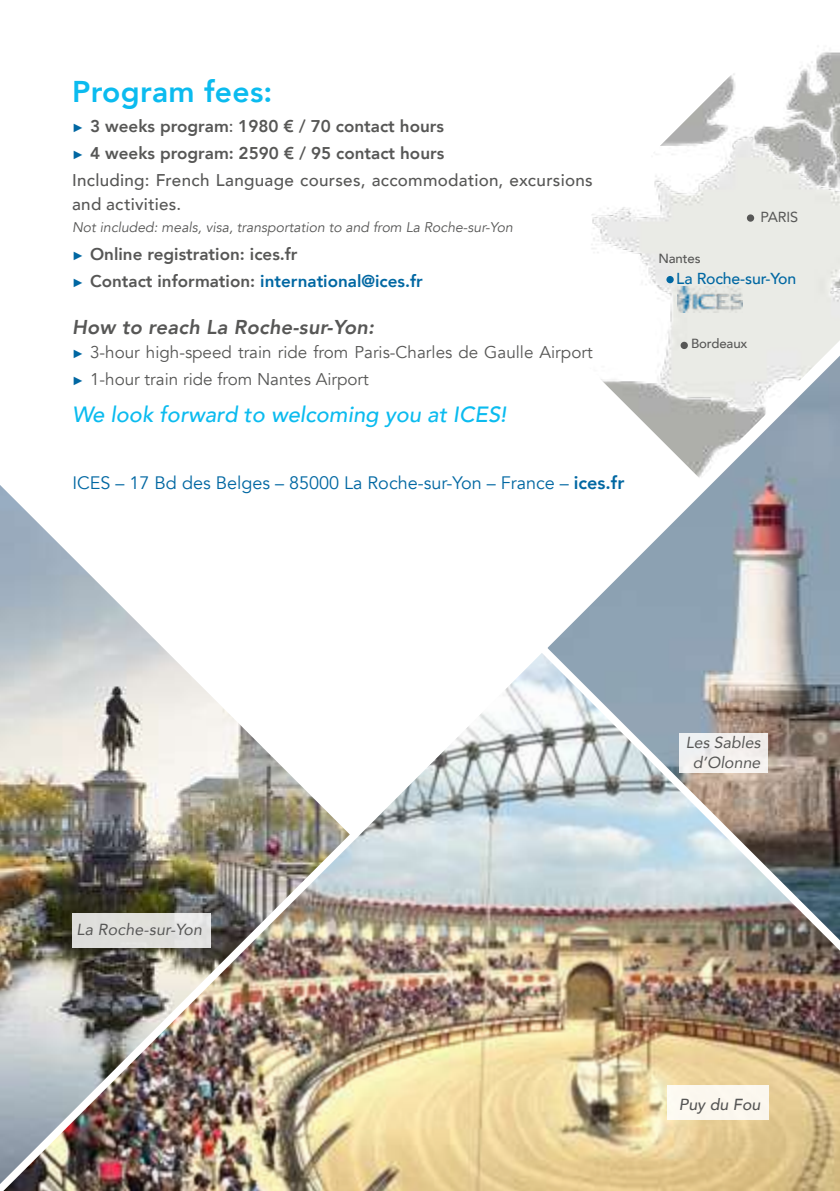
<style>
.page{position:relative;width:840px;height:1191px;background:#fff}
.page>*{position:absolute;margin:0;border:0;box-sizing:border-box;transform-origin:0 0}
.t1{font:800 30px "Avenir";letter-spacing:.01em;color:#0bbbef}
.t2{font:italic 500 22px "Avenir";color:#0bbbef}
.t3{font:italic 800 20px "Avenir";letter-spacing:.01em;color:#575756}
.t4{font:18px "Avenir";color:#0067a2}
.t5{font:800 17px/26.8px "Avenir";color:#575756}
.t6{font:17px/26.8px "Avenir";color:#575756}
.t7{font:500 17px "Avenir";letter-spacing:.015em;color:#575756}
.t8{font:italic 16px/19.2px "Avenir";color:#575756;text-align:center}
.t9{font:italic 500 16px "Avenir";color:#575756}
.t10{font:500 15.8px "Avenir";letter-spacing:-.01em;color:#0067a2}
.t11{font:14.6px "Avenir";letter-spacing:-.01em;color:#575756}
.t12{font:italic 14px "Avenir";color:#575756}
.t13{font:500 13.2px "Avenir";letter-spacing:-.01em;color:#575756}
.s1{font-family:"Arial";font-weight:400;font-size:12px;color:#0067a2}
.s2{font-weight:500}
.s3{color:#0067a2}
.s4{font-family:"Arial";font-size:12px;color:#0067a2}
.s5{font-weight:800}
</style>
<div class="page">
<svg style="left:0;top:485px;width:168px;height:699px"></svg>
<svg style="left:547px;top:479px;width:292px;height:174px"></svg>
<img style="left:591px;top:52px;width:248px;height:427px">
<svg style="left:746px;top:214px;width:7px;height:8px"></svg>
<img style="left:677px;top:287px;width:64px;height:25px">
<div style="left:680px;top:342px;width:7px;height:7px;background:#575756;border-radius:50%"></div>
<div style="left:666px;top:276px;width:7px;height:7px;background:#0067a2;border-radius:50%"></div>
<img style="left:3px;top:653px;width:836px;height:538px">
<div style="left:667px;top:1086px;width:101px;height:34px;background:#fbf7ef"></div>
<h1 class="t1" style="left:72px;top:68px;width:202px">Program fees:</h1>
<p class="t5" style="left:72px;top:113px;width:522px"><span class="s1">►</span> 3 weeks program<span class="s2">:</span> 1980 € / 70 contact hours<br><span class="s1">►</span> 4 weeks program: 2590 € / 95 contact hours<br><span class="s2">Including: French Language courses, accommodation, excursions</span></p>
<p class="t7" style="left:72px;top:189px;width:111px">and activities.</p>
<p class="t12" style="left:72px;top:219px;width:442px">Not included: meals, visa, transportation to and from La Roche-sur-Yon</p>
<p class="t5" style="left:72px;top:241px;width:352px"><span class="s1">►</span> Online registration: ices.fr<br><span class="s1">►</span> Contact information: <span class="s3">international@ices.fr</span></p>
<p class="t3" style="left:72px;top:315px;width:303px">How to reach La Roche-sur-Yon:</p>
<p class="t6" style="left:72px;top:339px;width:522px"><span class="s4">►</span> 3-hour high-speed train ride from Paris-Charles de Gaulle Airport <span class="s4">►</span> 1-hour train ride from Nantes Airport</p>
<p class="t2" style="left:72px;top:401px;width:435px">We look forward to welcoming you at ICES!</p>
<p class="t4" style="left:72px;top:472px;width:553px">ICES – 17 Bd des Belges – 85000 La Roche-sur-Yon – France – <span class="s5">ices.fr</span></p>
<p class="t11" style="left:760px;top:205px;width:39px">PARIS</p>
<p class="t13" style="left:658px;top:247px;width:44px">Nantes</p>
<p class="t10" style="left:676px;top:265px;width:121px">La Roche-sur-Yon</p>
<p class="t13" style="left:690px;top:332px;width:58px">Bordeaux</p>
<p class="t8" style="left:77px;top:919px;width:127px">La Roche-sur-Yon</p>
<p class="t8" style="left:685px;top:733px;width:76px">Les Sables d’Olonne</p>
<p class="t9" style="left:678px;top:1094px;width:83px">Puy du Fou</p>
</div>
